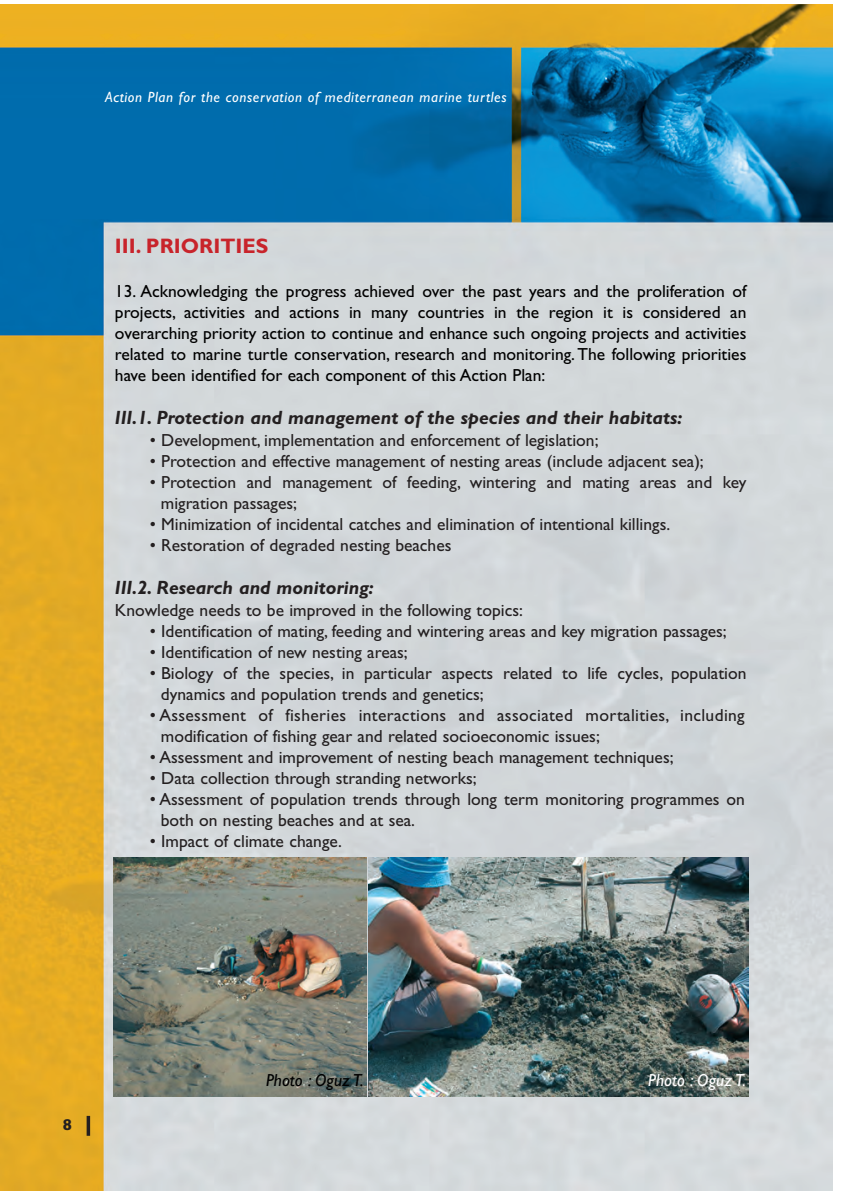
<style>
.page{position:relative;width:847px;height:1196px;background:#fff}
.page>*{position:absolute;margin:0;border:0;box-sizing:border-box;transform-origin:0 0}
.t1{font:700 21px "Gill Sans";color:#c8242b}
.t2{font:italic 700 19.25px "Gill Sans";color:#231f20}
.t3{font:17.5px/21px "Gill Sans";color:#231f20}
.t4{font:17.5px/21px "Gill Sans";color:#000;text-align:justify}
.t5{font:17.5px/21px "Gill Sans";letter-spacing:.02em;color:#231f20}
.t6{font:italic 17.5px "Gill Sans";color:#000}
.t7{font:italic 17.5px "Gill Sans";color:#fff}
.t8{font:500 15.75px "Formata";color:#231f20}
.t9{font:italic 14.88px "Gill Sans";letter-spacing:.04em;color:#fff}
</style>
<div class="page">
<img style="left:0;top:4px;width:832px;height:1186px">
<hr style="left:87px;top:1115px;width:3px;height:20px;background:#231f20">
<img style="left:113px;top:857px;width:253px;height:238px">
<img style="left:369px;top:857px;width:379px;height:238px">
<p class="t9" style="left:105px;top:92px;width:403px">Action Plan for the conservation of mediterranean marine turtles</p>
<p class="t1" style="left:115px;top:239px;width:155px">III. PRIORITIES</p>
<p class="t4" style="left:115px;top:282px;width:633px">13. Acknowledging the progress achieved over the past years and the proliferation of projects, activities and actions in many countries in the region it is considered an overarching priority action to continue and enhance such ongoing projects and activities related to marine turtle conservation, research and monitoring. The following priorities have been identified for each component of this Action Plan:</p>
<p class="t2" style="left:115px;top:411px;width:569px">III.1. Protection and management of the species and their habitats:</p>
<p class="t3" style="left:150px;top:431px;width:450px">• Development, implementation and enforcement of legislation;</p>
<p class="t3" style="left:150px;top:452px;width:556px">• Protection and effective management of nesting areas (include adjacent sea);</p>
<p class="t3" style="left:161px;top:473px;width:587px;text-indent:-11px">• Protection and management of feeding, wintering and mating areas and key migration passages;</p>
<p class="t3" style="left:150px;top:515px;width:522px">• Minimization of incidental catches and elimination of intentional killings.</p>
<p class="t3" style="left:150px;top:536px;width:303px">• Restoration of degraded nesting beaches</p>
<p class="t2" style="left:115px;top:581px;width:260px">III.2. Research and monitoring:</p>
<p class="t3" style="left:115px;top:601px;width:409px">Knowledge needs to be improved in the following topics:</p>
<p class="t3" style="left:150px;top:622px;width:579px">• Identification of mating, feeding and wintering areas and key migration passages;</p>
<p class="t3" style="left:150px;top:643px;width:260px">• Identification of new nesting areas;</p>
<p class="t3" style="left:161px;top:664px;width:587px;text-indent:-11px">• Biology of the species, in particular aspects related to life cycles, population dynamics and population trends and genetics;</p>
<p class="t5" style="left:161px;top:706px;width:585px;text-indent:-11px">• Assessment of fisheries interactions and associated mortalities, including modification of fishing gear and related socioeconomic issues;</p>
<p class="t3" style="left:150px;top:748px;width:525px">• Assessment and improvement of nesting beach management techniques;</p>
<p class="t3" style="left:150px;top:769px;width:328px">• Data collection through stranding networks;</p>
<p class="t3" style="left:161px;top:790px;width:585px;text-indent:-11px">• Assessment of population trends through long term monitoring programmes on both on nesting beaches and at sea.</p>
<p class="t3" style="left:150px;top:832px;width:194px">• Impact of climate change.</p>
<p class="t8" style="left:63px;top:1117px;width:11px">8</p>
<p class="t6" style="left:266px;top:1073px;width:99px">Photo : Oguz T.</p>
<p class="t7" style="left:648px;top:1073px;width:99px">Photo : Oguz T.</p>
</div>
